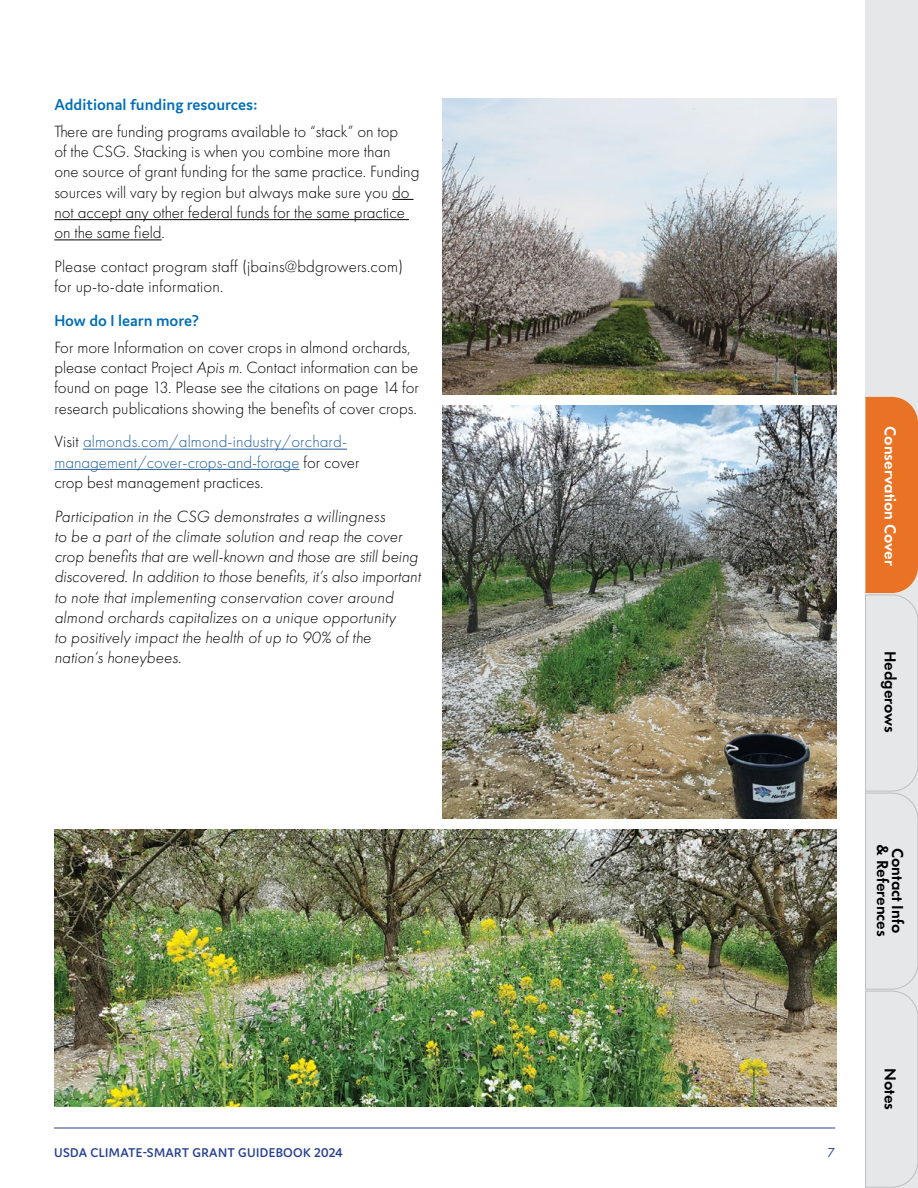
<style>
.page{position:relative;width:918px;height:1188px;background:#fff}
.page>*{position:absolute;margin:0;border:0;box-sizing:border-box;transform-origin:0 0}
.t1{font:300 16.8px/20.2px "Futura PT";color:#000}
.t2{font:italic 300 16.8px/20.2px "Futura PT";letter-spacing:.01em;color:#000}
.t3{font:300 16.8px/20.2px "Futura PT";color:#215e9e}
.t4{font:600 16.8px "Domus";color:#006eb7}
.t5{font:600 16.5px "Futura PT";color:#000}
.t6{font:600 16.5px "Futura PT";color:#fff}
.t7{font:600 13.5px "Domus";letter-spacing:.025em;color:#25408f}
.t8{font:13.35px "Futura PT";color:#25408f}
.s1{font-style:italic}
.s2{color:#000}
</style>
<div class="page">
<svg style="left:392px;top:199px;width:22px;height:1px"></svg>
<hr style="left:54px;top:219px;width:355px;height:1px;background:#000">
<hr style="left:54px;top:239px;width:108px;height:1px;background:#000">
<hr style="left:83px;top:449px;width:264px;height:1px;background:#215e9e">
<hr style="left:54px;top:469px;width:246px;height:1px;background:#215e9e">
<img style="left:443px;top:99px;width:394px;height:296px">
<img style="left:443px;top:406px;width:394px;height:413px">
<img style="left:54px;top:829px;width:783px;height:278px">
<div style="left:866px;top:0;width:52px;height:1188px;background:#e6e7e8"></div>
<svg style="left:865px;top:397px;width:53px;height:791px"></svg>
<hr style="left:54px;top:1128px;width:781px;height:1px;background:#25408f">
<h3 class="t4" style="left:54px;top:95px;width:205px">Additional funding resources:</h3>
<p class="t1" style="left:54px;top:121px;width:367px">There are funding programs available to “stack” on top<br>of the CSG. Stacking is when you combine more than<br>one source of grant funding for the same practice. Funding sources will vary by region but always make sure you do not accept any other federal funds for the same practice on the same field.</p>
<p class="t1" style="left:54px;top:256px;width:350px">Please contact program staff (jbains@bdgrowers.com) for up-to-date information.</p>
<h3 class="t4" style="left:54px;top:311px;width:146px">How do I learn more?</h3>
<p class="t1" style="left:54px;top:337px;width:366px">For more Information on cover crops in almond orchards, please contact Project <span class="s1">Apis m</span>. Contact information can be found on page 13. Please see the citations on page 14 for research publications showing the benefits of cover crops.</p>
<p class="t3" style="left:54px;top:432px;width:307px"><span class="s2">Visit</span> almonds.com/almond-industry/orchard&shy;management/cover-crops-and-forage <span class="s2">for cover crop best management practices.</span></p>
<p class="t2" style="left:54px;top:506px;width:368px">Participation in the CSG demonstrates a willingness<br>to be a part of the climate solution and reap the cover crop benefits that are well-known and those are still being discovered. In addition to those benefits, it’s also important to note that implementing conservation cover around almond orchards capitalizes on a unique opportunity<br>to positively impact the health of up to 90% of the nation’s honeybees.</p>
<p class="t6" style="left:901px;top:426px;width:141px;rotate:90deg">Conservation Cover</p>
<p class="t5" style="left:901px;top:651px;width:83px;rotate:90deg">Hedgerows</p>
<p class="t5" style="left:893px;top:844px;width:94px;rotate:90deg">&amp; References</p>
<p class="t5" style="left:908px;top:848px;width:87px;rotate:90deg">Contact Info</p>
<p class="t7" style="left:54px;top:1145px;width:290px">USDA CLIMATE-SMART GRANT GUIDEBOOK 2024</p>
<p class="t8" style="left:828px;top:1145px;width:9px">7</p>
<p class="t5" style="left:901px;top:1068px;width:43px;rotate:90deg">Notes</p>
</div>
